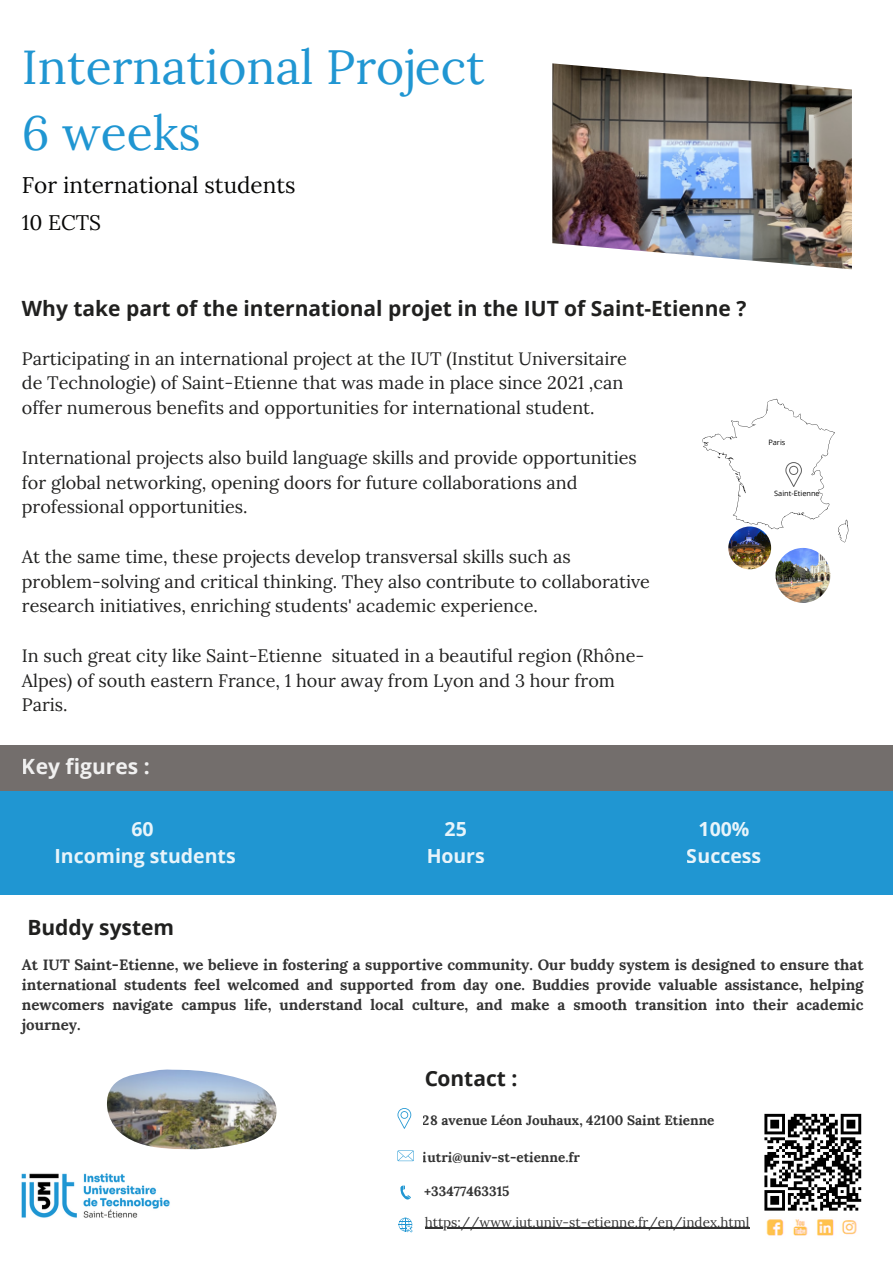
<style>
.page{position:relative;width:893px;height:1264px;background:#fff}
.page>*{position:absolute;margin:0;border:0;box-sizing:border-box;transform-origin:0 0}
.t1{font:48px/66.3px "Lora";color:#2096d2}
.t2{font:22.5px "Lora";color:#070706}
.t3{font:700 21px "Open Sans";color:#070706}
.t4{font:700 21px "Open Sans";color:#fff}
.t5{font:21px "Lora";color:#070706}
.t6{font:700 19.5px/27px "Open Sans";color:#fff;text-align:center}
.t7{font:18px/24.8px "Lora";color:#070706}
.t8{font:700 15px/20.2px "Lora";color:#000;text-align:justify}
.t9{font:700 13.5px "Lora";color:#000}
.t10{font:13.5px "Lora";color:#000}
.t11{font:7.35px "Open Sans";color:#000}
</style>
<div class="page">
<img style="left:22px;top:1173px;width:148px;height:45px">
<img style="left:552px;top:63px;width:299px;height:206px">
<svg style="left:702px;top:398px;width:146px;height:144px"></svg>
<img style="left:775px;top:548px;width:55px;height:55px;border-radius:50%">
<img style="left:728px;top:526px;width:43px;height:43px;border-radius:50%">
<svg style="left:764px;top:1113px;width:98px;height:98px"></svg>
<img style="left:766px;top:1219px;width:91px;height:17px">
<svg style="left:397px;top:1150px;width:16px;height:11px"></svg>
<svg style="left:400px;top:1185px;width:10px;height:14px"></svg>
<svg style="left:397px;top:1108px;width:14px;height:20px"></svg>
<div style="left:0;top:745px;width:892px;height:114px;background:#736e6c"></div>
<div style="left:0;top:790px;width:892px;height:104px;background:#2096d2"></div>
<svg style="left:398px;top:1217px;width:14px;height:15px"></svg>
<img style="left:107px;top:1069px;width:170px;height:81px">
<hr style="left:424px;top:1227px;width:325px;height:1px;background:#000">
<h6 class="t1" style="left:22px;top:33px;width:464px">International Project<br>6 weeks</h6>
<h6 class="t2" style="left:22px;top:170px;width:275px">For international students</h6>
<p class="t5" style="left:22px;top:209px;width:81px">10 ECTS</p>
<p class="t3" style="left:22px;top:293px;width:726px">Why take part of the international projet in the IUT of Saint-Etienne ?</p>
<p class="t7" style="left:22px;top:346px;width:606px">Participating in an international project at the IUT (Institut Universitaire de Technologie) of Saint-Etienne that was made in place since 2021 ,can offer numerous benefits and opportunities for international student.</p>
<p class="t7" style="left:22px;top:445px;width:616px">International projects also build language skills and provide opportunities for global networking, opening doors for future collaborations and professional opportunities.</p>
<p class="t7" style="left:22px;top:544px;width:629px">At the same time, these projects develop transversal skills such as problem-solving and critical thinking. They also contribute to collaborative research initiatives, enriching students' academic experience.</p>
<p class="t7" style="left:22px;top:643px;width:624px">In such great city like Saint-Etienne situated in a beautiful region (Rhône-<br>Alpes) of south eastern France, 1 hour away from Lyon and 3 hour from<br>Paris.</p>
<h6 class="t11" style="left:768px;top:437px;width:18px">Paris</h6>
<p class="t11" style="left:774px;top:487px;width:47px">Saint-Etienne</p>
<p class="t4" style="left:22px;top:751px;width:129px">Key figures :</p>
<p class="t6" style="left:54px;top:815px;width:183px">60<br>Incoming students</p>
<p class="t6" style="left:426px;top:814px;width:60px">25<br>Hours</p>
<p class="t6" style="left:686px;top:814px;width:76px">100%<br>Success</p>
<p class="t3" style="left:27px;top:912px;width:148px">Buddy system</p>
<p class="t8" style="left:22px;top:954px;width:843px">At IUT Saint-Etienne, we believe in fostering a supportive community. Our buddy system is designed to ensure that international students feel welcomed and supported from day one. Buddies provide valuable assistance, helping newcomers navigate campus life, understand local culture, and make a smooth transition into their academic journey.</p>
<p class="t3" style="left:424px;top:1063px;width:95px">Contact :</p>
<p class="t9" style="left:423px;top:1110px;width:293px">28 avenue Léon Jouhaux, 42100 Saint Etienne</p>
<p class="t9" style="left:423px;top:1147px;width:158px">iutri@univ-st-etienne.fr</p>
<p class="t9" style="left:424px;top:1182px;width:87px">+33477463315</p>
<p class="t10" style="left:424px;top:1213px;width:326px">https://www.iut.univ-st-etienne.fr/en/index.html</p>
</div>
